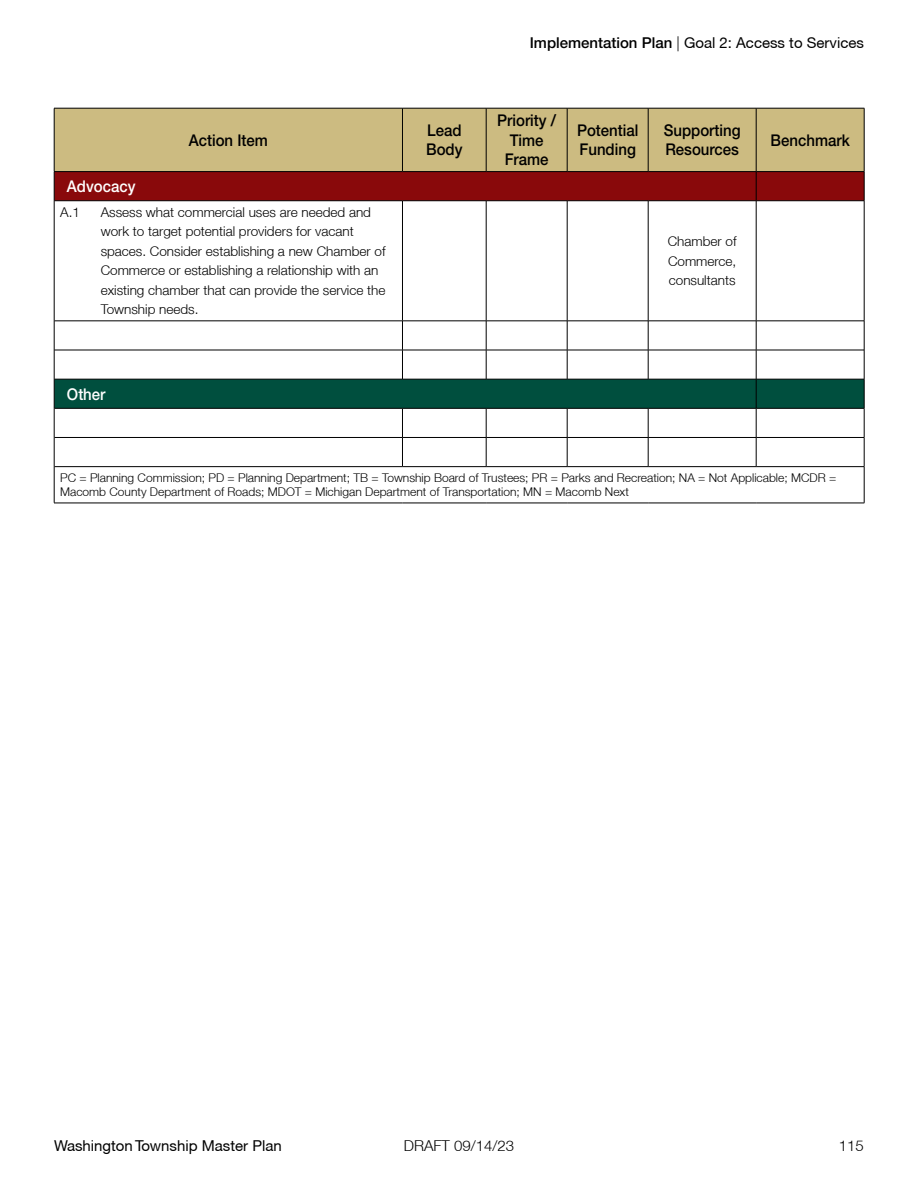
<style>
.page{position:relative;width:918px;height:1188px;background:#fff}
.page>*{position:absolute;margin:0;border:0;box-sizing:border-box;transform-origin:0 0}
.t1{font:500 16.2px/19.5px "Helvetica Neue LT Std";color:#000;scale:.93 1}
.t2{font:500 16.2px "Helvetica Neue LT Std";color:#fff;scale:.93 1}
.t3{font:15px "Helvetica Neue CE";color:#000}
.t4{font:300 15px "Helvetica Neue LT";color:#000}
.t5{font:300 13.5px/19.5px "Helvetica Neue LT";color:#000}
.t6{font:300 12px/13.5px "Helvetica Neue LT";color:#000}
.s1{font-family:"Helvetica Neue LT Std";font-weight:500}
.s2{font-family:"Helvetica Neue LT";font-weight:300}
</style>
<div class="page">
<div style="left:55px;top:109px;width:809px;height:62px;background:#ccbb81"></div>
<hr style="left:402px;top:108px;width:1px;height:63px;background:#000">
<hr style="left:486px;top:108px;width:1px;height:63px;background:#000">
<hr style="left:567px;top:108px;width:1px;height:63px;background:#000">
<hr style="left:648px;top:108px;width:1px;height:63px;background:#000">
<div style="left:54px;top:172px;width:811px;height:29px;background:#89090b"></div>
<hr style="left:54px;top:201px;width:1px;height:120px;background:#000">
<hr style="left:402px;top:201px;width:1px;height:120px;background:#000">
<hr style="left:486px;top:201px;width:1px;height:120px;background:#000">
<hr style="left:567px;top:201px;width:1px;height:120px;background:#000">
<hr style="left:648px;top:201px;width:1px;height:120px;background:#000">
<hr style="left:756px;top:201px;width:1px;height:120px;background:#000">
<hr style="left:864px;top:201px;width:1px;height:120px;background:#000">
<svg style="left:54px;top:321px;width:811px;height:145px"></svg>
<hr style="left:864px;top:437px;width:1px;height:30px;background:#000">
<hr style="left:54px;top:467px;width:1px;height:36px;background:#000">
<hr style="left:864px;top:467px;width:1px;height:36px;background:#000">
<hr style="left:54px;top:200px;width:348px;height:1px;background:#000">
<hr style="left:402px;top:200px;width:84px;height:1px;background:#000">
<hr style="left:486px;top:200px;width:81px;height:1px;background:#000">
<hr style="left:567px;top:200px;width:81px;height:1px;background:#000">
<hr style="left:648px;top:200px;width:108px;height:1px;background:#000">
<hr style="left:756px;top:200px;width:108px;height:1px;background:#000">
<hr style="left:54px;top:321px;width:348px;height:1px;background:#000">
<hr style="left:402px;top:321px;width:84px;height:1px;background:#000">
<hr style="left:486px;top:321px;width:81px;height:1px;background:#000">
<hr style="left:567px;top:321px;width:81px;height:1px;background:#000">
<hr style="left:648px;top:321px;width:108px;height:1px;background:#000">
<hr style="left:756px;top:321px;width:108px;height:1px;background:#000">
<hr style="left:54px;top:350px;width:348px;height:1px;background:#000">
<hr style="left:402px;top:350px;width:84px;height:1px;background:#000">
<hr style="left:486px;top:350px;width:81px;height:1px;background:#000">
<hr style="left:567px;top:350px;width:81px;height:1px;background:#000">
<hr style="left:648px;top:350px;width:108px;height:1px;background:#000">
<hr style="left:756px;top:350px;width:108px;height:1px;background:#000">
<hr style="left:54px;top:379px;width:348px;height:1px;background:#000">
<hr style="left:402px;top:379px;width:84px;height:1px;background:#000">
<hr style="left:486px;top:379px;width:81px;height:1px;background:#000">
<hr style="left:567px;top:379px;width:81px;height:1px;background:#000">
<hr style="left:648px;top:379px;width:108px;height:1px;background:#000">
<hr style="left:756px;top:379px;width:108px;height:1px;background:#000">
<hr style="left:54px;top:408px;width:348px;height:1px;background:#000">
<hr style="left:402px;top:408px;width:84px;height:1px;background:#000">
<hr style="left:486px;top:408px;width:81px;height:1px;background:#000">
<hr style="left:567px;top:408px;width:81px;height:1px;background:#000">
<hr style="left:648px;top:408px;width:108px;height:1px;background:#000">
<hr style="left:756px;top:408px;width:108px;height:1px;background:#000">
<hr style="left:54px;top:437px;width:348px;height:1px;background:#000">
<hr style="left:402px;top:437px;width:84px;height:1px;background:#000">
<hr style="left:486px;top:437px;width:81px;height:1px;background:#000">
<hr style="left:567px;top:437px;width:81px;height:1px;background:#000">
<hr style="left:648px;top:437px;width:108px;height:1px;background:#000">
<hr style="left:756px;top:437px;width:108px;height:1px;background:#000">
<hr style="left:54px;top:466px;width:348px;height:1px;background:#000">
<hr style="left:402px;top:466px;width:84px;height:1px;background:#000">
<hr style="left:486px;top:466px;width:81px;height:1px;background:#000">
<hr style="left:567px;top:466px;width:81px;height:1px;background:#000">
<hr style="left:648px;top:466px;width:108px;height:1px;background:#000">
<hr style="left:756px;top:466px;width:108px;height:1px;background:#000">
<hr style="left:54px;top:503px;width:348px;height:1px;background:#000">
<hr style="left:402px;top:503px;width:84px;height:1px;background:#000">
<hr style="left:486px;top:503px;width:81px;height:1px;background:#000">
<hr style="left:567px;top:503px;width:81px;height:1px;background:#000">
<hr style="left:648px;top:503px;width:108px;height:1px;background:#000">
<hr style="left:756px;top:503px;width:108px;height:1px;background:#000">
<hr style="left:54px;top:108px;width:348px;height:1px;background:#000">
<hr style="left:54px;top:108px;width:1px;height:63px;background:#000">
<hr style="left:402px;top:108px;width:84px;height:1px;background:#000">
<hr style="left:486px;top:108px;width:81px;height:1px;background:#000">
<hr style="left:567px;top:108px;width:81px;height:1px;background:#000">
<hr style="left:648px;top:108px;width:108px;height:1px;background:#000">
<hr style="left:756px;top:108px;width:108px;height:1px;background:#000">
<hr style="left:756px;top:108px;width:1px;height:63px;background:#000">
<hr style="left:864px;top:108px;width:1px;height:63px;background:#000">
<hr style="left:54px;top:171px;width:348px;height:1px;background:#000">
<hr style="left:402px;top:171px;width:84px;height:1px;background:#000">
<hr style="left:486px;top:171px;width:81px;height:1px;background:#000">
<hr style="left:567px;top:171px;width:81px;height:1px;background:#000">
<hr style="left:648px;top:171px;width:108px;height:1px;background:#000">
<hr style="left:756px;top:171px;width:108px;height:1px;background:#000">
<p class="t3" style="left:530px;top:34px;width:336px"><span class="s1">Implementation Plan</span> <span class="s2">|</span> Goal 2: Access to Services</p>
<p class="t1" style="left:189px;top:130px;width:87px">Action Item</p>
<p class="t1" style="left:426px;top:120px;width:41px">Lead<br>Body</p>
<p class="t1" style="left:497px;top:111px;width:65px;text-align:center">Priority /<br>Time<br>Frame</p>
<p class="t1" style="left:577px;top:120px;width:68px">Potential<br>Funding</p>
<p class="t1" style="left:664px;top:120px;width:84px">Supporting<br>Resources</p>
<p class="t1" style="left:771px;top:130px;width:87px">Benchmark</p>
<p class="t2" style="left:67px;top:177px;width:75px">Advocacy</p>
<p class="t5" style="left:60px;top:202px;width:21px">A.1</p>
<p class="t5" style="left:101px;top:202px;width:286px">Assess what commercial uses are needed and work to target potential providers for vacant spaces. Consider establishing a new Chamber of Commerce or establishing a relationship with an existing chamber that can provide the service the Township needs.</p>
<p class="t2" style="left:67px;top:384px;width:43px">Other</p>
<p class="t5" style="left:668px;top:231px;width:70px;text-align:justify">Chamber of Commerce, consultants</p>
<p class="t6" style="left:60px;top:471px;width:778px">PC = Planning Commission; PD = Planning Department; TB = Township Board of Trustees; PR = Parks and Recreation; NA = Not Applicable; MCDR =<br>Macomb County Department of Roads; MDOT = Michigan Department of Transportation; MN = Macomb Next</p>
<p class="t3" style="left:54px;top:1136px;width:229px">Washington Township Master Plan</p>
<p class="t4" style="left:404px;top:1136px;width:112px">DRAFT 09/14/23</p>
<p class="t4" style="left:839px;top:1136px;width:27px">115</p>
</div>
